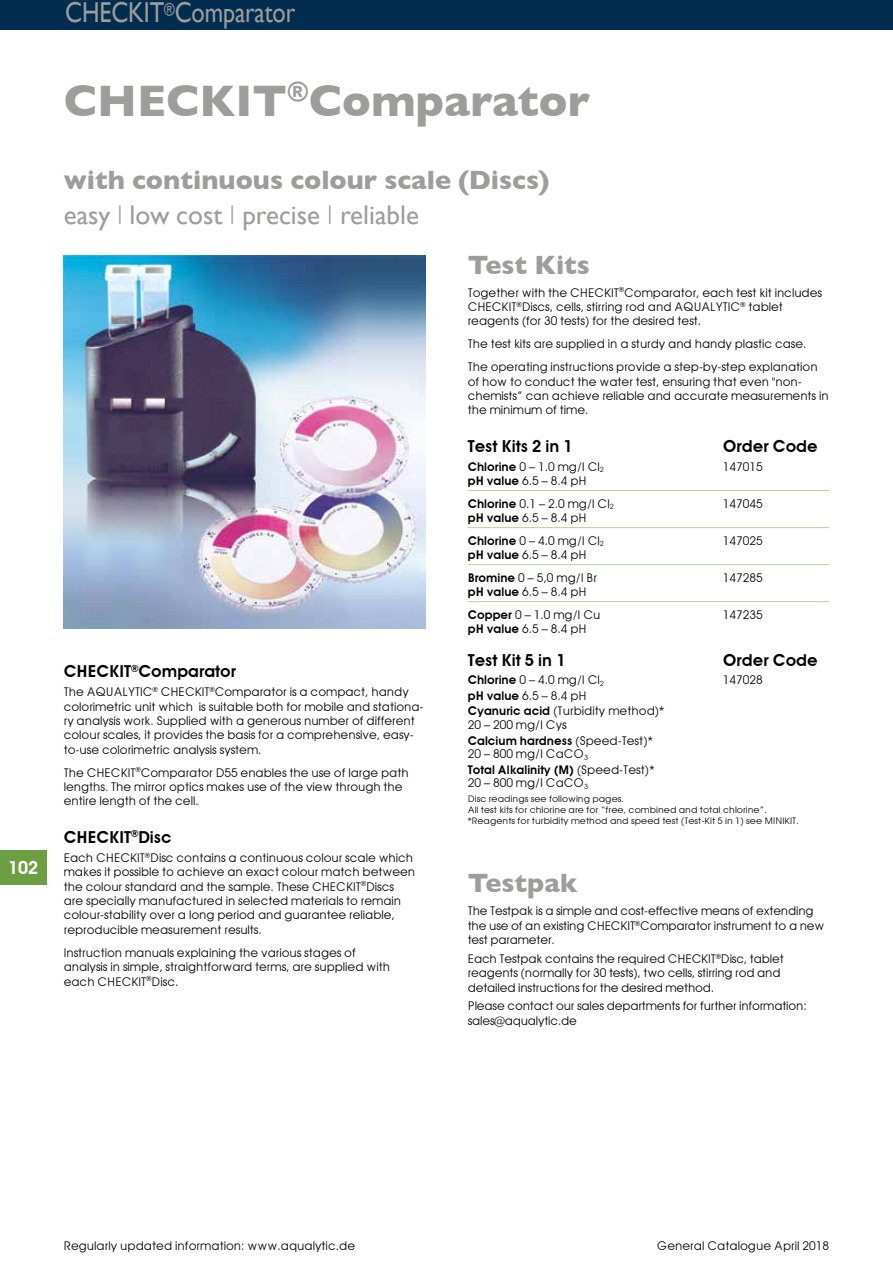
<style>
.page{position:relative;width:893px;height:1263px;background:#fff}
.page>*{position:absolute;margin:0;border:0;box-sizing:border-box;transform-origin:0 0}
.t1{font:700 45px "Gill Sans";color:#9d9d9c}
.t2{font:28.8px "Gill Sans";letter-spacing:-.005em;color:#9d9d9c;scale:.83 1}
.t3{font:700 27px/35.5px "Gill Sans";color:#9d9d9c}
.t4{font:600 18px "Avant Garde";color:#fff}
.t5{font:600 16.5px "Avant Garde";color:#000}
.t6{font:12px/14.4px "Avant Garde";letter-spacing:-.005em;color:#000}
.t7{font:9px/10.8px "Avant Garde";color:#000;scale:1.05 1}
.s1{font-weight:400}
.s2{font-weight:300}
.s3{font-weight:600}
</style>
<div class="page">
<div style="left:0;top:850px;width:47px;height:34px;background:#6d9e41"></div>
<div style="left:0;top:0;width:893px;height:30px;background:#002c50"></div>
<img style="left:64px;top:255px;width:361px;height:374px">
<hr style="left:468px;top:490px;width:361px;height:1px;background:#bccc9e">
<hr style="left:468px;top:527px;width:361px;height:1px;background:#bccc9e">
<hr style="left:468px;top:564px;width:361px;height:1px;background:#bccc9e">
<hr style="left:468px;top:601px;width:361px;height:1px;background:#bccc9e">
<h3 class="t4" style="left:8px;top:857px;width:32px">102</h3>
<h2 class="t2" style="left:65px;top:-4px;width:278px">CHECKIT<sup>®</sup>Comparator</h2>
<h1 class="t1" style="left:64px;top:74px;width:528px">CHECKIT<sup>®</sup>Comparator</h1>
<h3 class="t3" style="left:64px;top:162px;width:487px">with continuous colour scale (Discs) <span class="s1">easy</span> <span class="s2">I</span> <span class="s1">low cost</span> <span class="s2">I</span> <span class="s1">precise</span> <span class="s2">I</span> <span class="s1">reliable</span></h3>
<h3 class="t3" style="left:468px;top:247px;width:124px">Test Kits</h3>
<p class="t6" style="left:468px;top:285px;width:356px">Together with the CHECKIT<sup>®</sup>Comparator, each test kit includes<br>CHECKIT<sup>®</sup>Discs, cells, stirring rod and AQUALYTIC<sup>®</sup> tablet reagents (for 30 tests) for the desired test.</p>
<p class="t6" style="left:468px;top:332px;width:351px;line-height:23px">The test kits are supplied in a sturdy and handy plastic case.<br>The operating instructions provide a step-by-step explanation</p>
<p class="t6" style="left:468px;top:374px;width:363px">of how to conduct the water test, ensuring that even "non&shy;chemists” can achieve reliable and accurate measurements in the minimum of time.</p>
<h3 class="t5" style="left:468px;top:436px;width:107px">Test Kits 2 in 1</h3>
<h3 class="t5" style="left:723px;top:436px;width:96px">Order Code</h3>
<p class="t6" style="left:468px;top:459px;width:138px"><span class="s3">Chlorine</span> 0 – 1.0 mg/l Cl<sub>2</sub></p>
<p class="t6" style="left:723px;top:459px;width:41px">147015</p>
<p class="t6" style="left:468px;top:469px;width:148px;line-height:22.8px"><span class="s3">pH value</span> 6.5 – 8.4 pH<br><span class="s3">Chlorine</span> 0.1 – 2.0 mg/l Cl<sub>2</sub></p>
<p class="t6" style="left:723px;top:496px;width:41px">147045</p>
<h3 class="t5" style="left:64px;top:662px;width:174px">CHECKIT<sup>®</sup>Comparator</h3>
<p class="t6" style="left:64px;top:685px;width:361px">The AQUALYTIC<sup>®</sup> CHECKIT<sup>®</sup>Comparator is a compact, handy colorimetric unit which is suitable both for mobile and stationa&shy;ry analysis work. Supplied with a generous number of different colour scales, it provides the basis for a comprehensive, easy&shy;to-use colorimetric analysis system.</p>
<p class="t6" style="left:64px;top:765px;width:346px">The CHECKIT<sup>®</sup>Comparator D55 enables the use of large path lengths. The mirror optics makes use of the view through the entire length of the cell.</p>
<h3 class="t5" style="left:64px;top:827px;width:109px">CHECKIT<sup>®</sup>Disc</h3>
<p class="t6" style="left:64px;top:850px;width:353px">Each CHECKIT<sup>®</sup>Disc contains a continuous colour scale which makes it possible to achieve an exact colour match between the colour standard and the sample. These CHECKIT<sup>®</sup>Discs are specially manufactured in selected materials to remain colour-stability over a long period and guarantee reliable, reproducible measurement results.</p>
<p class="t6" style="left:64px;top:945px;width:328px">Instruction manuals explaining the various stages of analysis in simple, straightforward terms, are supplied with each CHECKIT<sup>®</sup>Disc.</p>
<p class="t6" style="left:468px;top:506px;width:138px;line-height:22.8px"><span class="s3">pH value</span> 6.5 – 8.4 pH<br><span class="s3">Chlorine</span> 0 – 4.0 mg/l Cl<sub>2</sub></p>
<p class="t6" style="left:468px;top:543px;width:131px;line-height:22.8px"><span class="s3">pH value</span> 6.5 – 8.4 pH<br><span class="s3">Bromine</span> 0 – 5,0 mg/l Br</p>
<p class="t6" style="left:468px;top:580px;width:134px;line-height:22.8px"><span class="s3">pH value</span> 6.5 – 8.4 pH<br><span class="s3">Copper</span> 0 – 1.0 mg/l Cu</p>
<p class="t6" style="left:723px;top:533px;width:41px">147025</p>
<p class="t6" style="left:723px;top:570px;width:41px">147285</p>
<p class="t6" style="left:723px;top:607px;width:41px">147235</p>
<p class="t6" style="left:468px;top:621px;width:121px"><span class="s3">pH value</span> 6.5 – 8.4 pH</p>
<h3 class="t5" style="left:468px;top:651px;width:99px">Test Kit 5 in 1</h3>
<h3 class="t5" style="left:723px;top:651px;width:96px">Order Code</h3>
<p class="t6" style="left:468px;top:673px;width:138px"><span class="s3">Chlorine</span> 0 – 4.0 mg/l Cl<sub>2</sub></p>
<p class="t6" style="left:723px;top:673px;width:41px">147028</p>
<p class="t6" style="left:468px;top:688px;width:198px;line-height:15.6px"><span class="s3">pH value</span> 6.5 – 8.4 pH<br><span class="s3">Cyanuric acid</span> (Turbidity method)*</p>
<p class="t6" style="left:468px;top:717px;width:187px;line-height:15.6px">20 – 200 mg/l Cys<br><span class="s3">Calcium hardness</span> (Speed-Test)*</p>
<p class="t6" style="left:468px;top:746px;width:188px;line-height:15.6px">20 – 800 mg/l CaCO<sub>3<br></sub><span class="s3">Total Alkalinity (M)</span> (Speed-Test)*</p>
<p class="t6" style="left:468px;top:776px;width:122px">20 – 800 mg/l CaCO<sub>3</sub></p>
<p class="t7" style="left:468px;top:794px;width:317px">Disc readings see following pages.<br>All test kits for chlorine are for “free, combined and total chlorine”. *Reagents for turbidity method and speed test (Test-Kit 5 in 1) see MINIKIT.</p>
<h3 class="t3" style="left:468px;top:865px;width:111px">Testpak</h3>
<p class="t6" style="left:468px;top:904px;width:358px">The Testpak is a simple and cost-effective means of extending the use of an existing CHECKIT<sup>®</sup>Comparator instrument to a new test parameter.</p>
<p class="t6" style="left:468px;top:951px;width:317px">Each Testpak contains the required CHECKIT<sup>®</sup>Disc, tablet reagents (normally for 30 tests), two cells, stirring rod and detailed instructions for the desired method.</p>
<p class="t6" style="left:468px;top:999px;width:340px">Please contact our sales departments for further information: sales@aqualytic.de</p>
<p class="t6" style="left:64px;top:1239px;width:293px">Regularly updated information: www.aqualytic.de</p>
<p class="t6" style="left:657px;top:1239px;width:174px">General Catalogue April 2018</p>
</div>
